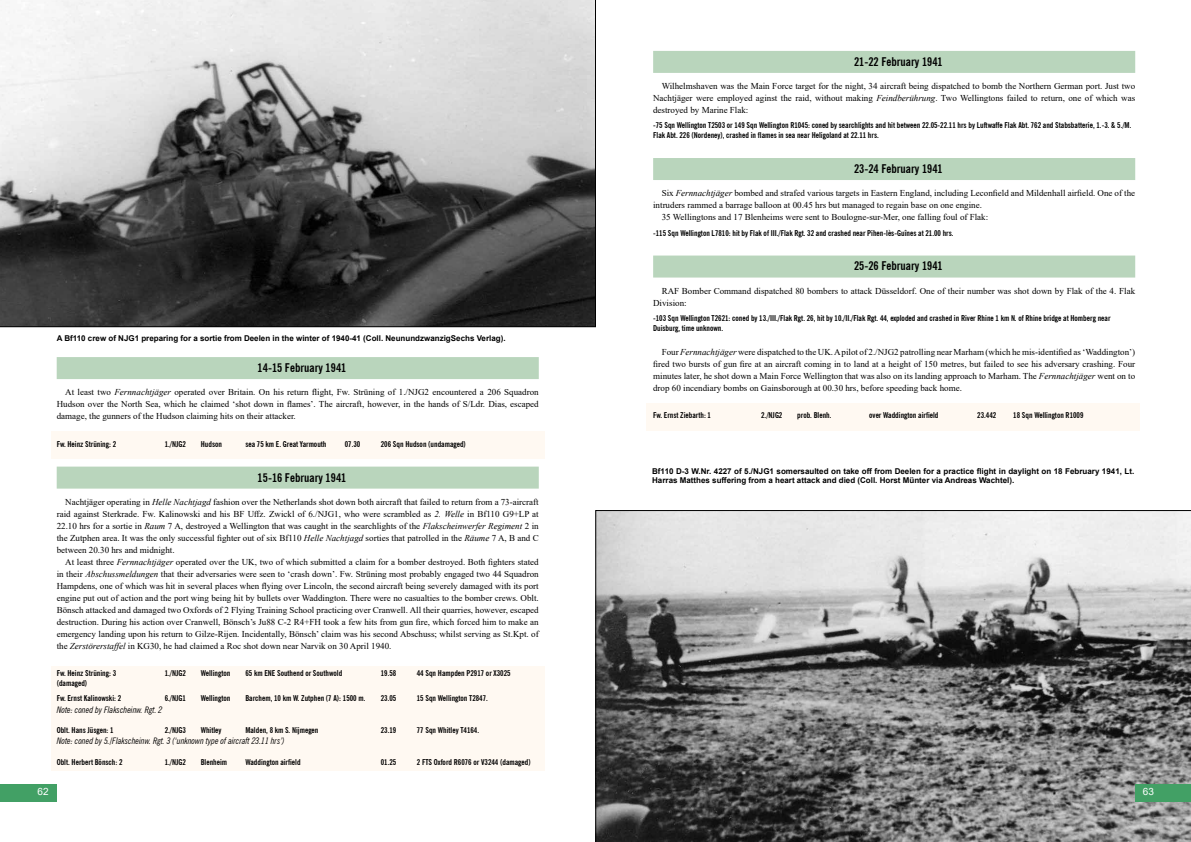
<style>
.page{position:relative;width:1191px;height:842px;background:#fff}
.page>*{position:absolute;margin:0;border:0;box-sizing:border-box;transform-origin:0 0}
.t1{font:700 condensed 12px "News Gothic BT";color:#000}
.t2{font:10px "Arial";color:#fff}
.t3{font:9px/12px "Times New Roman";color:#000;text-align:justify}
.t4{font:italic condensed 9px "News Gothic BT";color:#000}
.t5{font:700 condensed 8px/9.6px "News Gothic BT";color:#000}
.t6{font:700 8px/9.6px "Arial";color:#000}
.s1{font-style:italic}
</style>
<div class="page">
<div style="left:646px;top:403px;width:494px;height:28px;background:#fff9f2"></div>
<div style="left:51px;top:666px;width:494px;height:105px;background:#fff9f2"></div>
<div style="left:51px;top:431px;width:494px;height:28px;background:#fff9f2"></div>
<div style="left:57px;top:357px;width:482px;height:22px;background:#b9d5bc"></div>
<div style="left:57px;top:467px;width:482px;height:22px;background:#b9d5bc"></div>
<div style="left:653px;top:51px;width:482px;height:22px;background:#b9d5bc"></div>
<div style="left:653px;top:158px;width:482px;height:22px;background:#b9d5bc"></div>
<div style="left:653px;top:256px;width:482px;height:22px;background:#b9d5bc"></div>
<svg style="left:0;top:0;width:596px;height:327px;background:#878787"></svg>
<svg style="left:595px;top:510px;width:596px;height:332px;background:#8b8b8b"></svg>
<div style="left:1135px;top:785px;width:56px;height:17px;background:#42a065"></div>
<div style="left:0;top:784px;width:57px;height:18px;background:#42a065"></div>
<p class="t6" style="left:57px;top:334px;width:450px">A Bf110 crew of NJG1 preparing for a sortie from Deelen in the winter of 1940-41 (Coll. NeunundzwanzigSechs Verlag).</p>
<h1 class="t1" style="left:258px;top:360px;width:90px">14-15 February 1941</h1>
<p class="t3" style="left:57px;top:386px;width:483px;text-indent:9px">At least two <span class="s1">Fernnachtjäger</span> operated over Britain. On his return flight, Fw. Strüning of 1./NJG2 encountered a 206 Squadron Hudson over the North Sea, which he claimed ‘shot down in flames’. The aircraft, however, in the hands of S/Ldr. Dias, escaped damage, the gunners of the Hudson claiming hits on their attacker.</p>
<p class="t5" style="left:57px;top:439px;width:61px">Fw. Heinz Strüning: 2</p>
<p class="t5" style="left:165px;top:439px;width:23px">1./NJG2</p>
<p class="t5" style="left:201px;top:439px;width:23px">Hudson</p>
<p class="t5" style="left:245px;top:439px;width:83px">sea 75 km E. Great Yarmouth</p>
<p class="t5" style="left:345px;top:439px;width:17px">07.30</p>
<p class="t5" style="left:381px;top:439px;width:87px">206 Sqn Hudson (undamaged)</p>
<h1 class="t1" style="left:258px;top:470px;width:90px">15-16 February 1941</h1>
<p class="t3" style="left:57px;top:496px;width:483px;text-indent:9px">Nachtjäger operating in <span class="s1">Helle Nachtjagd</span> fashion over the Netherlands shot down both aircraft that failed to return from a 73-aircraft raid against Sterkrade. Fw. Kalinowski and his BF Uffz. Zwickl of 6./NJG1, who were scrambled as <span class="s1">2. Welle</span> in Bf110 G9+LP at 22.10 hrs for a sortie in <span class="s1">Raum</span> 7 A, destroyed a Wellington that was caught in the searchlights of the <span class="s1">Flakscheinwerfer Regiment</span> 2 in the Zutphen area. It was the only successful fighter out of six Bf110 <span class="s1">Helle Nachtjagd</span> sorties that patrolled in the <span class="s1">Räume</span> 7 A, B and C between 20.30 hrs and midnight.</p>
<p class="t3" style="left:57px;top:555px;width:483px;text-indent:9px">At least three <span class="s1">Fernnachtjäger</span> operated over the UK, two of which submitted a claim for a bomber destroyed. Both fighters stated in their <span class="s1">Abschussmeldungen</span> that their adversaries were seen to ‘crash down’. Fw. Strüning most probably engaged two 44 Squadron Hampdens, one of which was hit in several places when flying over Lincoln, the second aircraft being severely damaged with its port engine put out of action and the port wing being hit by bullets over Waddington. There were no casualties to the bomber crews. Oblt.<br>Bönsch attacked and damaged two Oxfords of 2 Flying Training School practicing over Cranwell. All their quarries, however, escaped destruction. During his action over Cranwell, Bönsch’s Ju88 C-2 R4+FH took a few hits from gun fire, which forced him to make an emergency landing upon his return to Gilze-Rijen. Incidentally, Bönsch’ claim was his second Abschuss; whilst serving as St.Kpt. of the <span class="s1">Zerstörerstaffel</span> in KG30, he had claimed a Roc shot down near Narvik on 30 April 1940.</p>
<p class="t5" style="left:57px;top:668px;width:61px">Fw. Heinz Strüning: 3</p>
<p class="t5" style="left:165px;top:668px;width:23px">1./NJG2</p>
<p class="t5" style="left:201px;top:668px;width:31px">Wellington</p>
<p class="t5" style="left:245px;top:668px;width:98px">65 km ENE Southend or Southwold</p>
<p class="t5" style="left:381px;top:668px;width:17px">19.58</p>
<p class="t5" style="left:417px;top:668px;width:95px">44 Sqn Hampden P2917 or X3025</p>
<p class="t5" style="left:57px;top:675px;width:66px;line-height:15.3px">(damaged)<br>Fw. Ernst Kalinowski: 2</p>
<p class="t5" style="left:165px;top:693px;width:23px">6./NJG1</p>
<p class="t5" style="left:201px;top:693px;width:31px">Wellington</p>
<p class="t5" style="left:245px;top:693px;width:121px">Barchem, 10 km W. Zutphen (7 A): 1500 m.</p>
<p class="t5" style="left:381px;top:693px;width:17px">23.05</p>
<p class="t5" style="left:417px;top:693px;width:73px">15 Sqn Wellington T2847.</p>
<p class="t4" style="left:57px;top:704px;width:107px">Note: coned by Flakscheinw. Rgt. 2</p>
<p class="t5" style="left:57px;top:725px;width:58px">Oblt. Hans Jüsgen: 1</p>
<p class="t5" style="left:165px;top:725px;width:23px">2./NJG3</p>
<p class="t5" style="left:201px;top:725px;width:22px">Whitley</p>
<p class="t5" style="left:245px;top:725px;width:75px">Malden, 8 km S. Nijmegen</p>
<p class="t5" style="left:381px;top:725px;width:17px">23.19</p>
<p class="t5" style="left:417px;top:725px;width:64px">77 Sqn Whitley T4164.</p>
<p class="t4" style="left:57px;top:736px;width:229px">Note: coned by 5./Flakscheinw. Rgt. 3 (‘unknown type of aircraft 23.11 hrs’)</p>
<p class="t5" style="left:57px;top:757px;width:67px">Oblt. Herbert Bönsch: 2</p>
<p class="t5" style="left:165px;top:757px;width:23px">1./NJG2</p>
<p class="t5" style="left:201px;top:757px;width:28px">Blenheim</p>
<p class="t5" style="left:245px;top:757px;width:57px">Waddington airfield</p>
<p class="t5" style="left:381px;top:757px;width:17px">01.25</p>
<p class="t5" style="left:417px;top:757px;width:115px">2 FTS Oxford R6076 or V3244 (damaged)</p>
<h1 class="t1" style="left:854px;top:54px;width:90px">21-22 February 1941</h1>
<p class="t3" style="left:653px;top:80px;width:483px;text-indent:9px">Wilhelmshaven was the Main Force target for the night, 34 aircraft being dispatched to bomb the Northern German port. Just two Nachtjäger were employed aginst the raid, without making <span class="s1">Feindberührung</span>. Two Wellingtons failed to return, one of which was destroyed by Marine Flak:</p>
<p class="t5" style="left:653px;top:121px;width:480px">-75 Sqn Wellington T2503 or 149 Sqn Wellington R1045: coned by searchlights and hit between 22.05-22.11 hrs by Luftwaffe Flak Abt. 762 and Stabsbatterie, 1.-3. &amp; 5./M.<br>Flak Abt. 226 (Nordeney), crashed in flames in sea near Heligoland at 22.11 hrs.</p>
<h1 class="t1" style="left:854px;top:161px;width:90px">23-24 February 1941</h1>
<p class="t3" style="left:661px;top:187px;width:475px">Six <span class="s1">Fernnachtjäger</span> bombed and strafed various targets in Eastern England, including Leconfield and Mildenhall airfield. One of the</p>
<p class="t3" style="left:653px;top:199px;width:330px">intruders rammed a barrage balloon at 00.45 hrs but managed to regain base on one engine.</p>
<p class="t3" style="left:661px;top:211px;width:328px">35 Wellingtons and 17 Blenheims were sent to Boulogne-sur-Mer, one falling foul of Flak:</p>
<p class="t5" style="left:653px;top:228px;width:302px">-115 Sqn Wellington L7810: hit by Flak of III./Flak Rgt. 32 and crashed near Pihen-lès-Guînes at 21.00 hrs.</p>
<h1 class="t1" style="left:854px;top:259px;width:90px">25-26 February 1941</h1>
<p class="t3" style="left:653px;top:284px;width:483px;text-indent:9px">RAF Bomber Command dispatched 80 bombers to attack Düsseldorf. One of their number was shot down by Flak of the 4. Flak<br>Division:</p>
<p class="t5" style="left:653px;top:313px;width:459px">-103 Sqn Wellington T2621: coned by 13./III./Flak Rgt. 26, hit by 10./II./Flak Rgt. 44, exploded and crashed in River Rhine 1 km N. of Rhine bridge at Homberg near<br>Duisburg, time unknown.</p>
<p class="t3" style="left:653px;top:345px;width:483px;text-indent:9px">Four <span class="s1">Fernnachtjäger</span> were dispatched to the UK. A pilot of 2./NJG2 patrolling near Marham (which he mis-identified as ‘Waddington’) fired two bursts of gun fire at an aircraft coming in to land at a height of 150 metres, but failed to see his adversary crashing. Four minutes later, he shot down a Main Force Wellington that was also on its landing approach to Marham. The <span class="s1">Fernnachtjäger</span> went on to drop 60 incendiary bombs on Gainsborough at 00.30 hrs, before speeding back home.</p>
<p class="t5" style="left:653px;top:410px;width:59px">Fw. Ernst Ziebarth: 1</p>
<p class="t5" style="left:761px;top:410px;width:23px">2./NJG2</p>
<p class="t5" style="left:797px;top:410px;width:36px">prob. Blenh.</p>
<p class="t5" style="left:869px;top:410px;width:71px">over Waddington airfield</p>
<p class="t5" style="left:977px;top:410px;width:20px">23.442</p>
<p class="t5" style="left:1013px;top:410px;width:72px">18 Sqn Wellington R1009</p>
<p class="t6" style="left:652px;top:466px;width:483px">Bf110 D-3 W.Nr. 4227 of 5./NJG1 somersaulted on take off from Deelen for a practice flight in daylight on 18 February 1941, Lt.<br>Harras Matthes suffering from a heart attack and died (Coll. Horst Münter via Andreas Wachtel).</p>
<p class="t2" style="left:37px;top:785px;width:13px">62</p>
<p class="t2" style="left:1142px;top:785px;width:13px">63</p>
</div>
